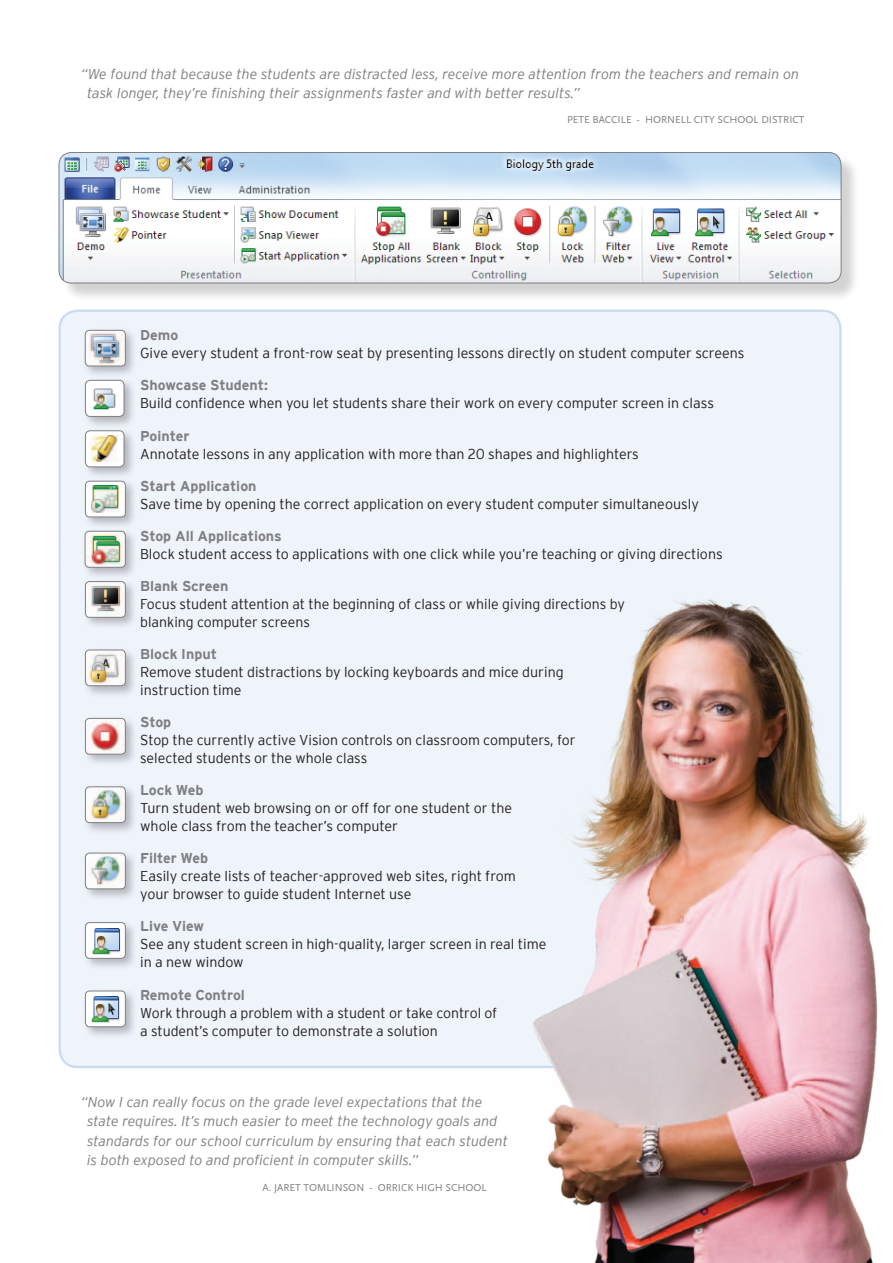
<style>
.page{position:relative;width:893px;height:1263px;background:#fff}
.page>*{position:absolute;margin:0;border:0;box-sizing:border-box;transform-origin:0 0}
.t1{font:300 14.25px/18px "Interstate";color:#231f20}
.t2{font:italic 300 14.25px/19.5px "Interstate";color:#807f83}
.t3{font:700 14.25px "Interstate";color:#807f83}
.t4{font:10.5px "Scala Sans";color:#807f83}
</style>
<div class="page">
<div style="left:60px;top:311px;width:780px;height:756px;background:#eff4fb;border-radius:18px"></div>
<div style="left:61px;top:154px;width:799px;height:148px;background:#231f20;opacity:.2"></div>
<img style="left:59px;top:152px;width:782px;height:131px">
<div style="left:58px;top:152px;width:784px;height:132px;border:1px solid #807f83;border-radius:12px"></div>
<img style="left:518px;top:590px;width:360px;height:673px">
<div style="left:82px;top:327px;width:56px;height:51px;background:#231f20;opacity:.3"></div>
<img style="left:85px;top:330px;width:40px;height:36px">
<div style="left:85px;top:330px;width:41px;height:36px;border:1px solid #807f83;border-radius:4px"></div>
<div style="left:82px;top:377px;width:55px;height:52px;background:#231f20;opacity:.3"></div>
<img style="left:85px;top:380px;width:39px;height:36px">
<div style="left:85px;top:380px;width:39px;height:37px;border:1px solid #807f83;border-radius:5px"></div>
<div style="left:82px;top:427px;width:55px;height:52px;background:#231f20;opacity:.3"></div>
<div style="left:85px;top:431px;width:39px;height:36px;background:#fff;border-radius:5px"></div>
<img style="left:92px;top:436px;width:26px;height:26px">
<div style="left:85px;top:431px;width:39px;height:36px;border:1px solid #807f83;border-radius:5px"></div>
<div style="left:82px;top:528px;width:56px;height:52px;background:#231f20;opacity:.3"></div>
<img style="left:85px;top:531px;width:40px;height:36px">
<div style="left:85px;top:531px;width:41px;height:36px;border:1px solid #807f83;border-radius:4px"></div>
<div style="left:82px;top:578px;width:56px;height:52px;background:#231f20;opacity:.3"></div>
<img style="left:85px;top:582px;width:40px;height:35px">
<div style="left:85px;top:581px;width:41px;height:36px;border:1px solid #807f83;border-radius:4px"></div>
<div style="left:82px;top:647px;width:56px;height:51px;background:#231f20;opacity:.3"></div>
<img style="left:85px;top:650px;width:40px;height:36px">
<div style="left:85px;top:650px;width:41px;height:36px;border:1px solid #807f83;border-radius:4px"></div>
<div style="left:82px;top:715px;width:56px;height:51px;background:#231f20;opacity:.3"></div>
<img style="left:85px;top:718px;width:40px;height:36px">
<div style="left:85px;top:718px;width:41px;height:36px;border:1px solid #807f83;border-radius:4px"></div>
<div style="left:82px;top:783px;width:56px;height:52px;background:#231f20;opacity:.3"></div>
<img style="left:85px;top:787px;width:40px;height:36px">
<div style="left:85px;top:787px;width:41px;height:36px;border:1px solid #807f83;border-radius:4px"></div>
<div style="left:82px;top:850px;width:56px;height:52px;background:#231f20;opacity:.3"></div>
<img style="left:85px;top:853px;width:40px;height:36px">
<div style="left:85px;top:853px;width:41px;height:36px;border:1px solid #807f83;border-radius:4px"></div>
<div style="left:82px;top:919px;width:56px;height:52px;background:#231f20;opacity:.3"></div>
<img style="left:85px;top:922px;width:40px;height:36px">
<div style="left:85px;top:922px;width:41px;height:36px;border:1px solid #807f83;border-radius:4px"></div>
<div style="left:82px;top:988px;width:56px;height:51px;background:#231f20;opacity:.3"></div>
<img style="left:85px;top:991px;width:40px;height:36px">
<div style="left:85px;top:991px;width:41px;height:36px;border:1px solid #807f83;border-radius:4px"></div>
<div style="left:82px;top:478px;width:56px;height:51px;background:#231f20;opacity:.3"></div>
<div style="left:85px;top:481px;width:40px;height:36px;background:#fff;border-radius:4px"></div>
<img style="left:92px;top:485px;width:27px;height:28px">
<div style="left:85px;top:481px;width:41px;height:36px;border:1px solid #807f83;border-radius:4px"></div>
<p class="t2" style="left:87px;top:64px;width:714px;text-indent:-6px">“We found that because the students are distracted less, receive more attention from the teachers and remain on task longer, they’re finishing their assignments faster and with better results.”</p>
<p class="t4" style="left:567px;top:114px;width:239px">PETE BACCILE - HORNELL CITY SCHOOL DISTRICT</p>
<p class="t3" style="left:140px;top:327px;width:40px">Demo</p>
<p class="t1" style="left:140px;top:344px;width:606px">Give every student a front-row seat by presenting lessons directly on student computer screens</p>
<p class="t3" style="left:140px;top:377px;width:129px">Showcase Student:</p>
<p class="t1" style="left:140px;top:394px;width:575px">Build confidence when you let students share their work on every computer screen in class</p>
<p class="t3" style="left:140px;top:428px;width:51px">Pointer</p>
<p class="t1" style="left:140px;top:444px;width:500px">Annotate lessons in any application with more than 20 shapes and highlighters</p>
<p class="t3" style="left:140px;top:478px;width:118px">Start Application</p>
<p class="t1" style="left:140px;top:494px;width:560px">Save time by opening the correct application on every student computer simultaneously</p>
<p class="t3" style="left:140px;top:528px;width:143px">Stop All Applications</p>
<p class="t1" style="left:140px;top:545px;width:584px">Block student access to applications with one click while you’re teaching or giving directions</p>
<p class="t3" style="left:140px;top:578px;width:90px">Blank Screen</p>
<p class="t1" style="left:140px;top:595px;width:486px">Focus student attention at the beginning of class or while giving directions by blanking computer screens</p>
<p class="t3" style="left:140px;top:646px;width:78px">Block I nput</p>
<p class="t1" style="left:140px;top:663px;width:425px">Remove student distractions by locking keyboards and mice during instruction time</p>
<p class="t3" style="left:140px;top:714px;width:33px">Stop</p>
<p class="t1" style="left:140px;top:731px;width:437px">Stop the currently active Vision controls on classroom computers, for selected students or the whole class</p>
<p class="t3" style="left:140px;top:782px;width:65px">Lock Web</p>
<p class="t1" style="left:140px;top:799px;width:373px">Turn student web browsing on or off for one student or the whole class from the teacher’s computer</p>
<p class="t3" style="left:140px;top:850px;width:69px">Filter Web</p>
<p class="t1" style="left:140px;top:867px;width:377px">Easily create lists of teacher-approved web sites, right from your browser to guide student Internet use</p>
<p class="t3" style="left:140px;top:918px;width:66px">Live View</p>
<p class="t1" style="left:140px;top:935px;width:408px">See any student screen in high-quality, larger screen in real time in a new window</p>
<p class="t3" style="left:140px;top:986px;width:106px">Remote Control</p>
<p class="t1" style="left:140px;top:1003px;width:359px">Work through a problem with a student or take control of a student’s computer to demonstrate a solution</p>
<p class="t2" style="left:87px;top:1092px;width:423px;text-indent:-6px">“Now I can really focus on the grade level expectations that the state requires. It’s much easier to meet the technology goals and standards for our school curriculum by ensuring that each student is both exposed to and proficient in computer skills.”</p>
<p class="t4" style="left:262px;top:1181px;width:226px">A. JARET TOMLINSON - ORRICK HIGH SCHOOL</p>
</div>
